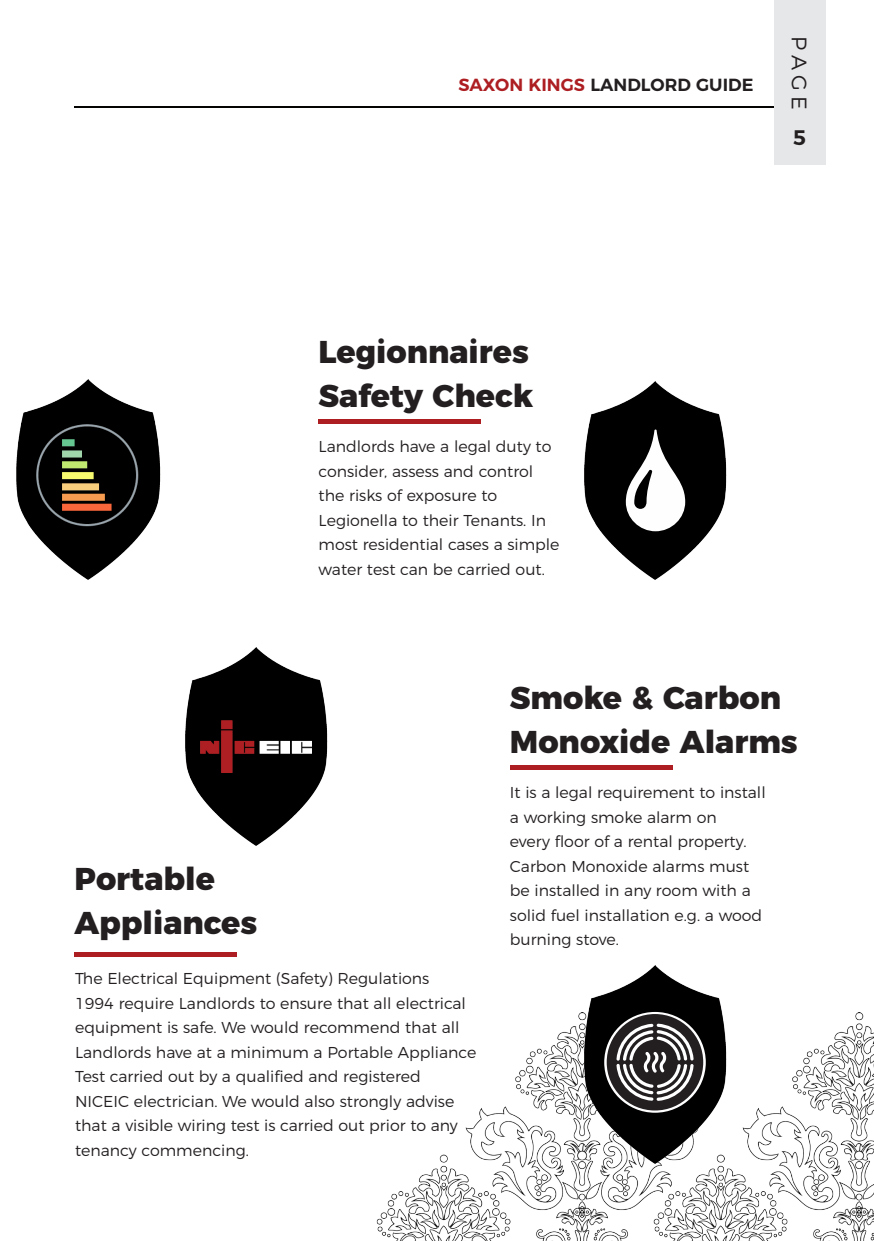
<style>
.page{position:relative;width:874px;height:1241px;background:#fff}
.page>*{position:absolute;margin:0;border:0;box-sizing:border-box;transform-origin:0 0}
.t1{font:800 31.5px/43.8px "Montserrat";color:#231f20}
.t2{font:300 21px "Montserrat";color:#231f20}
.t3{font:600 21px "Montserrat";color:#231f20}
.t4{font:600 17.5px "Montserrat";color:#231f20}
.Body_Text{font:300 15.75px/24.5px "Montserrat";color:#231f20}
.s1{color:#ad1e22}
</style>
<div class="page">
<hr style="left:74px;top:107px;width:725px;height:1px;background:#040503">
<div style="left:773px;top:0;width:51px;height:165px;background:#e6e7e9"></div>
<img style="left:376px;top:1012px;width:497px;height:228px">
<div style="left:318px;top:419px;width:162px;height:5px;background:#ad1e22"></div>
<img style="left:16px;top:379px;width:145px;height:201px">
<img style="left:35px;top:423px;width:103px;height:103px">
<img style="left:185px;top:647px;width:143px;height:199px">
<img style="left:200px;top:720px;width:111px;height:52px">
<img style="left:584px;top:381px;width:143px;height:199px">
<svg style="left:625px;top:429px;width:59px;height:102px"></svg>
<img style="left:578px;top:965px;width:153px;height:200px">
<svg style="left:606px;top:1013px;width:96px;height:97px"></svg>
<div style="left:74px;top:951px;width:163px;height:5px;background:#ad1e22"></div>
<div style="left:509px;top:765px;width:163px;height:5px;background:#ad1e22"></div>
<p class="t4" style="left:458px;top:71px;width:296px"><span class="s1">SAXON KINGS</span> LANDLORD GUIDE</p>
<h2 class="t2" style="left:815px;top:36px;width:75px;rotate:90deg">PAGE</h2>
<h2 class="t3" style="left:792px;top:120px;width:14px">5</h2>
<h1 class="t1" style="left:318px;top:327px;width:216px">Legionnaires<br>Safety Check</h1>
<p class="Body_Text" style="left:318px;top:433px;width:242px">Landlords have a legal duty to consider, assess and control the risks of exposure to<br>Legionella to their Tenants. In most residential cases a simple water test can be carried out.</p>
<h1 class="t1" style="left:74px;top:854px;width:184px">Portable<br>Appliances</h1>
<p class="Body_Text" style="left:75px;top:964px;width:402px">The Electrical Equipment (Safety) Regulations<br>1994 require Landlords to ensure that all electrical equipment is safe. We would recommend that all Landlords have at a minimum a Portable Appliance Test carried out by a qualified and registered NICEIC electrician. We would also strongly advise that a visible wiring test is carried out prior to any tenancy commencing.</p>
<h1 class="t1" style="left:509px;top:673px;width:289px">Smoke &amp; Carbon<br>Monoxide Alarms</h1>
<p class="Body_Text" style="left:509px;top:779px;width:257px">It is a legal requirement to install a working smoke alarm on<br>every floor of a rental property.<br>Carbon Monoxide alarms must be installed in any room with a solid fuel installation e.g. a wood burning stove.</p>
</div>
